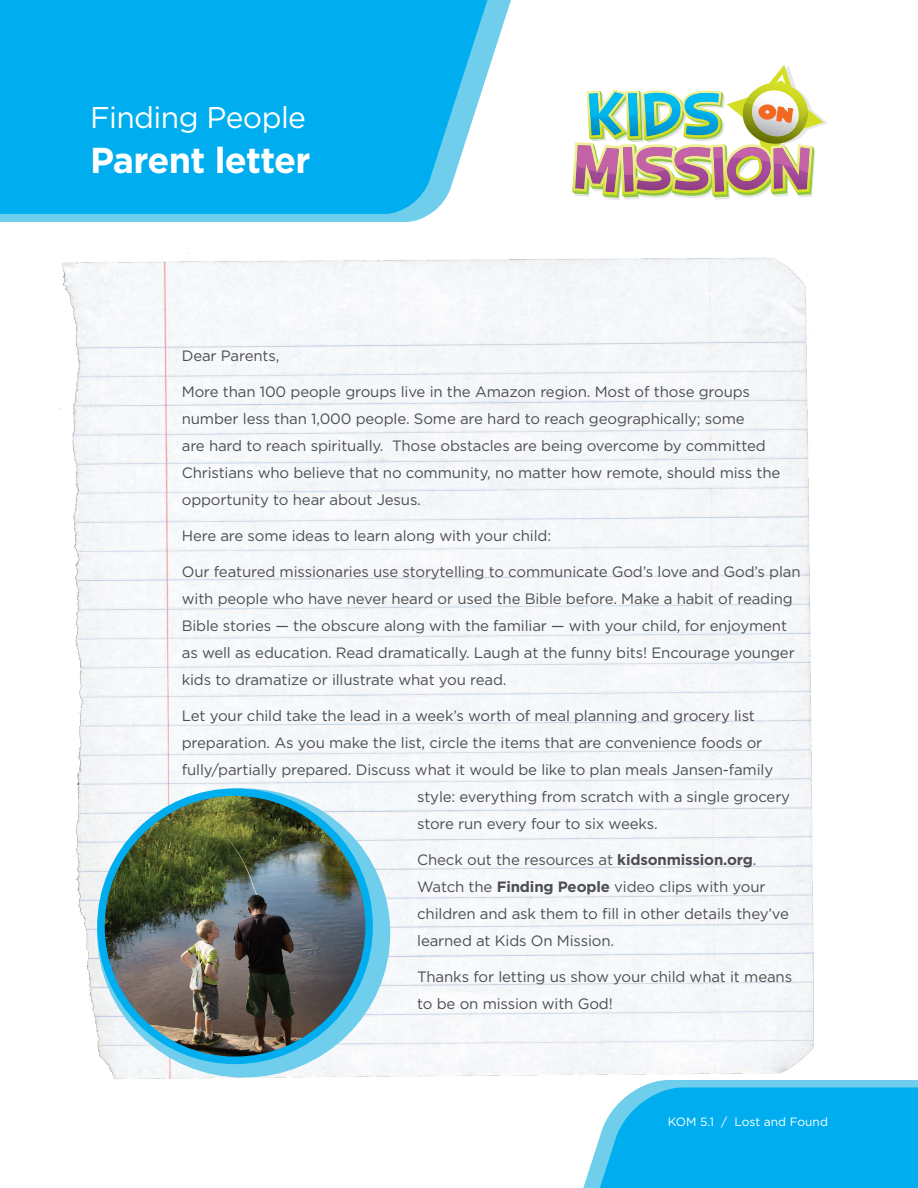
<style>
.page{position:relative;width:918px;height:1188px;background:#fff}
.page>*{position:absolute;margin:0;border:0;box-sizing:border-box;transform-origin:0 0}
.t1{font:700 36px "Gotham";letter-spacing:-.02em;color:#fff}
.t2{font:30px "Gotham";letter-spacing:-.02em;color:#fff}
._9_12_Body{font:15px/27px "Gotham";letter-spacing:-.01em;color:#4e4d52}
._9_12_Body-2{font:12px "Gotham";color:#fff}
.s1{font-weight:700}
</style>
<div class="page">
<svg style="left:0;top:0;width:511px;height:222px"></svg>
<svg style="left:0;top:0;width:487px;height:214px;background:#0cb1ef"></svg>
<svg style="left:572px;top:65px;width:255px;height:135px"></svg>
<img style="left:767px;top:109px;width:27px;height:6px">
<img style="left:60px;top:257px;width:766px;height:822px">
<svg style="left:583px;top:1080px;width:335px;height:108px;background:#1db6ef"></svg>
<div style="left:97px;top:788px;width:293px;height:290px;background:#6eceeb;border-radius:50%"></div>
<img style="left:101px;top:792px;width:268px;height:267px">
<div style="left:97px;top:788px;width:276px;height:276px;border:8px solid #00aeef;border-radius:50%"></div>
<p class="t2" style="left:90px;top:98px;width:218px">Finding People</p>
<p class="t1" style="left:90px;top:137px;width:222px">Parent letter</p>
<p class="_9_12_Body" style="left:182px;top:342px;width:99px">Dear Parents,</p>
<p class="_9_12_Body" style="left:182px;top:378px;width:600px">More than 100 people groups live in the Amazon region. Most of those groups number less than 1,000 people. Some are hard to reach geographically; some<br>are hard to reach spiritually. Those obstacles are being overcome by committed Christians who believe that no community, no matter how remote, should miss the opportunity to hear about Jesus.</p>
<p class="_9_12_Body" style="left:182px;top:522px;width:371px">Here are some ideas to learn along with your child:</p>
<p class="_9_12_Body" style="left:182px;top:558px;width:620px">Our featured missionaries use storytelling to communicate God’s love and God’s plan with people who have never heard or used the Bible before. Make a habit of reading Bible stories — the obscure along with the familiar — with your child, for enjoyment as well as education. Read dramatically. Laugh at the funny bits! Encourage younger kids to dramatize or illustrate what you read.</p>
<p class="_9_12_Body" style="left:182px;top:702px;width:575px">Let your child take the lead in a week’s worth of meal planning and grocery list</p>
<p class="_9_12_Body" style="left:182px;top:729px;width:582px">preparation. As you make the list, circle the items that are convenience foods or</p>
<p class="_9_12_Body" style="left:182px;top:756px;width:593px">fully/partially prepared. Discuss what it would be like to plan meals Jansen-family</p>
<p class="_9_12_Body" style="left:417px;top:783px;width:374px">style: everything from scratch with a single grocery</p>
<p class="_9_12_Body" style="left:417px;top:810px;width:242px">store run every four to six weeks.</p>
<p class="_9_12_Body" style="left:417px;top:846px;width:373px">Check out the resources at <span class="s1">kidsonmission.org</span>.<br>Watch the <span class="s1">Finding People</span> video clips with your children and ask them to fill in other details they’ve learned at Kids On Mission.</p>
<p class="_9_12_Body" style="left:417px;top:963px;width:376px">Thanks for letting us show your child what it means to be on mission with God!</p>
<p class="_9_12_Body-2" style="left:668px;top:1114px;width:162px">KOM 5.1 / Lost and Found</p>
</div>
